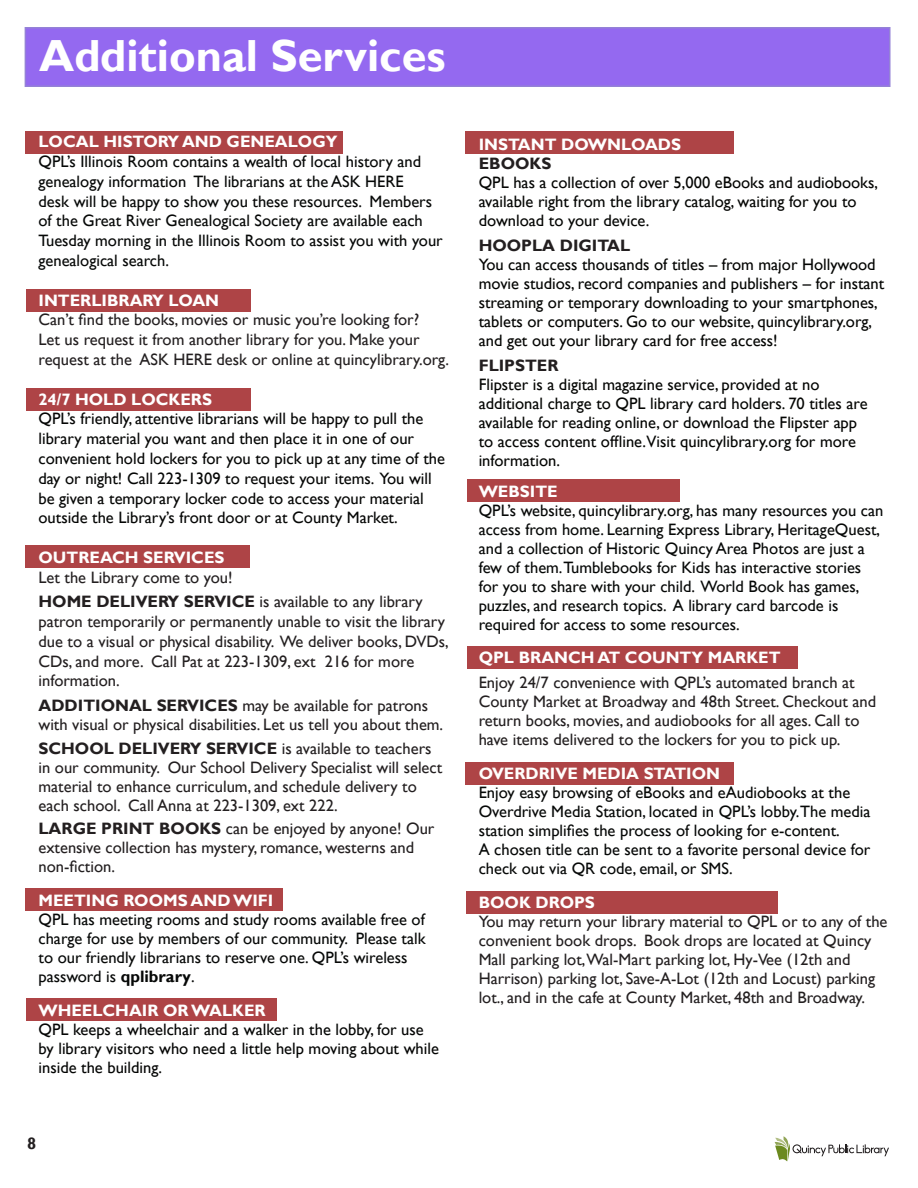
<style>
.page{position:relative;width:918px;height:1188px;background:#fff}
.page>*{position:absolute;margin:0;border:0;box-sizing:border-box;transform-origin:0 0}
.t1{font:700 45px "Gill Sans";color:#fff}
.t2{font:16.5px/19px "Gill Sans";color:#231f20}
.t3{font:16.5px/18.9px "Gill Sans";color:#060807}
.t4{font:16.5px/19px "Gill Sans";color:#040503}
.t5{font:16.5px/19.8px "Gill Sans";color:#050605}
.t6{font:700 16.5px "Gill Sans";color:#fff}
.t7{font:16.5px/18.9px "Gill Sans";color:#040504}
.t8{font:700 16.5px "Gill Sans";color:#231f20}
.t9{font:700 16.5px "Gill Sans";color:#fffefc}
.s1{font-weight:700}
</style>
<div class="page">
<svg style="left:775px;top:1136px;width:114px;height:25px"></svg>
<div style="left:467px;top:891px;width:311px;height:23px;background:#ae4446"></div>
<div style="left:466px;top:763px;width:268px;height:22px;background:#ae4446"></div>
<div style="left:26px;top:998px;width:250px;height:23px;background:#ae4446"></div>
<div style="left:467px;top:646px;width:331px;height:23px;background:#ae4446"></div>
<div style="left:465px;top:131px;width:268px;height:23px;background:#ae4446"></div>
<div style="left:26px;top:888px;width:257px;height:23px;background:#ae4446"></div>
<div style="left:26px;top:545px;width:224px;height:23px;background:#ae4446"></div>
<div style="left:27px;top:289px;width:224px;height:23px;background:#ae4446"></div>
<div style="left:26px;top:132px;width:317px;height:22px;background:#ae4446"></div>
<div style="left:25px;top:27px;width:866px;height:60px;background:#9469f0;border:2px solid #9482d6"></div>
<div style="left:26px;top:388px;width:224px;height:23px;background:#ae4446"></div>
<div style="left:467px;top:479px;width:213px;height:23px;background:#ae4446"></div>
<h1 class="t1" style="left:39px;top:29px;width:408px">Additional Services</h1>
<p class="t6" style="left:39px;top:132px;width:300px">LOCAL HISTORY AND GENEALOGY</p>
<p class="t3" style="left:39px;top:152px;width:406px;line-height:19.8px">QPL’s Illinois Room contains a wealth of local history and genealogy information The librarians at the ASK HERE<br>desk will be happy to show you these resources. Members of the Great River Genealogical Society are available each Tuesday morning in the Illinois Room to assist you with your genealogical search.</p>
<p class="t6" style="left:39px;top:290px;width:182px">INTERLIBRARY LOAN</p>
<p class="t2" style="left:39px;top:310px;width:412px;line-height:19.8px">Can’t find the books, movies or music you’re looking for?<br>Let us request it from another library for you. Make your request at the ASK HERE desk or online at quincylibrary.org.</p>
<p class="t6" style="left:39px;top:389px;width:175px">24/7 HOLD LOCKERS</p>
<p class="t5" style="left:39px;top:409px;width:408px">QPL’s friendly, attentive librarians will be happy to pull the library material you want and then place it in one of our convenient hold lockers for you to pick up at any time of the day or night! Call 223-1309 to request your items. You will be given a temporary locker code to access your material outside the Library’s front door or at County Market.</p>
<p class="t6" style="left:39px;top:548px;width:187px">OUTREACH SERVICES</p>
<p class="t2" style="left:39px;top:565px;width:386px;line-height:24.3px">Let the Library come to you!<br><span class="s1">HOME DELIVERY SERVICE</span> is available to any library</p>
<p class="t2" style="left:39px;top:612px;width:412px;line-height:19.8px">patron temporarily or permanently unable to visit the library due to a visual or physical disability. We deliver books, DVDs, CDs, and more. Call Pat at 223-1309, ext 216 for more information.</p>
<p class="t2" style="left:39px;top:696px;width:406px;line-height:19.8px"><span class="s1">ADDITIONAL SERVICES</span> may be available for patrons with visual or physical disabilities. Let us tell you about them.</p>
<p class="t2" style="left:39px;top:739px;width:405px"><span class="s1">SCHOOL DELIVERY SERVICE</span> is available to teachers in our community. Our School Delivery Specialist will select material to enhance curriculum, and schedule delivery to each school. Call Anna at 223-1309, ext 222.</p>
<p class="t2" style="left:39px;top:820px;width:397px"><span class="s1">LARGE PRINT BOOKS</span> can be enjoyed by anyone! Our extensive collection has mystery, romance, westerns and non-fiction.</p>
<p class="t6" style="left:39px;top:891px;width:236px">MEETING ROOMS AND WIFI</p>
<p class="t3" style="left:39px;top:911px;width:389px">QPL has meeting rooms and study rooms available free of charge for use by members of our community. Please talk to our friendly librarians to reserve one. QPL’s wireless password is <span class="s1">qplibrary</span>.</p>
<p class="t6" style="left:39px;top:1001px;width:229px">WHEELCHAIR OR WALKER</p>
<p class="t7" style="left:39px;top:1020px;width:402px">QPL keeps a wheelchair and a walker in the lobby, for use by library visitors who need a little help moving about while inside the building.</p>
<p class="t8" style="left:27px;top:1134px;width:11px">8</p>
<p class="t6" style="left:479px;top:135px;width:204px">INSTANT DOWNLOADS</p>
<p class="t8" style="left:479px;top:154px;width:74px">EBOOKS</p>
<p class="t4" style="left:479px;top:173px;width:401px">QPL has a collection of over 5,000 eBooks and audiobooks, available right from the library catalog, waiting for you to download to your device.</p>
<p class="t8" style="left:479px;top:236px;width:153px">HOOPLA DIGITAL</p>
<p class="t4" style="left:479px;top:255px;width:407px">You can access thousands of titles – from major Hollywood movie studios, record companies and publishers – for instant streaming or temporary downloading to your smartphones, tablets or computers. Go to our website, quincylibrary.org, and get out your library card for free access!</p>
<p class="t8" style="left:479px;top:355px;width:81px">FLIPSTER</p>
<p class="t4" style="left:479px;top:375px;width:390px">Flipster is a digital magazine service, provided at no additional charge to QPL library card holders. 70 titles are available for reading online, or download the Flipster app to access content offline.Visit quincylibrary.org for more information.</p>
<p class="t6" style="left:479px;top:481px;width:81px">WEBSITE</p>
<p class="t3" style="left:479px;top:501px;width:406px">QPL’s website, quincylibrary.org, has many resources you can access from home. Learning Express Library, HeritageQuest, and a collection of Historic Quincy Area Photos are just a few of them.Tumblebooks for Kids has interactive stories for you to share with your child. World Book has games, puzzles, and research topics. A library card barcode is required for access to some resources.</p>
<p class="t6" style="left:479px;top:648px;width:303px">QPL BRANCH AT COUNTY MARKET</p>
<p class="t2" style="left:479px;top:674px;width:399px">Enjoy 24/7 convenience with QPL’s automated branch at County Market at Broadway and 48th Street. Checkout and return books, movies, and audiobooks for all ages. Call to have items delivered to the lockers for you to pick up.</p>
<p class="t9" style="left:479px;top:764px;width:243px">OVERDRIVE MEDIA STATION</p>
<p class="t3" style="left:479px;top:784px;width:393px">Enjoy easy browsing of eBooks and eAudiobooks at the Overdrive Media Station, located in QPL’s lobby.The media station simplifies the process of looking for e-content.<br>A chosen title can be sent to a favorite personal device for check out via QR code, email, or SMS.</p>
<p class="t6" style="left:479px;top:893px;width:118px">BOOK DROPS</p>
<p class="t2" style="left:479px;top:912px;width:410px">You may return your library material to QPL or to any of the convenient book drops. Book drops are located at Quincy Mall parking lot,Wal-Mart parking lot, Hy-Vee (12th and Harrison) parking lot, Save-A-Lot (12th and Locust) parking lot., and in the cafe at County Market, 48th and Broadway.</p>
</div>
